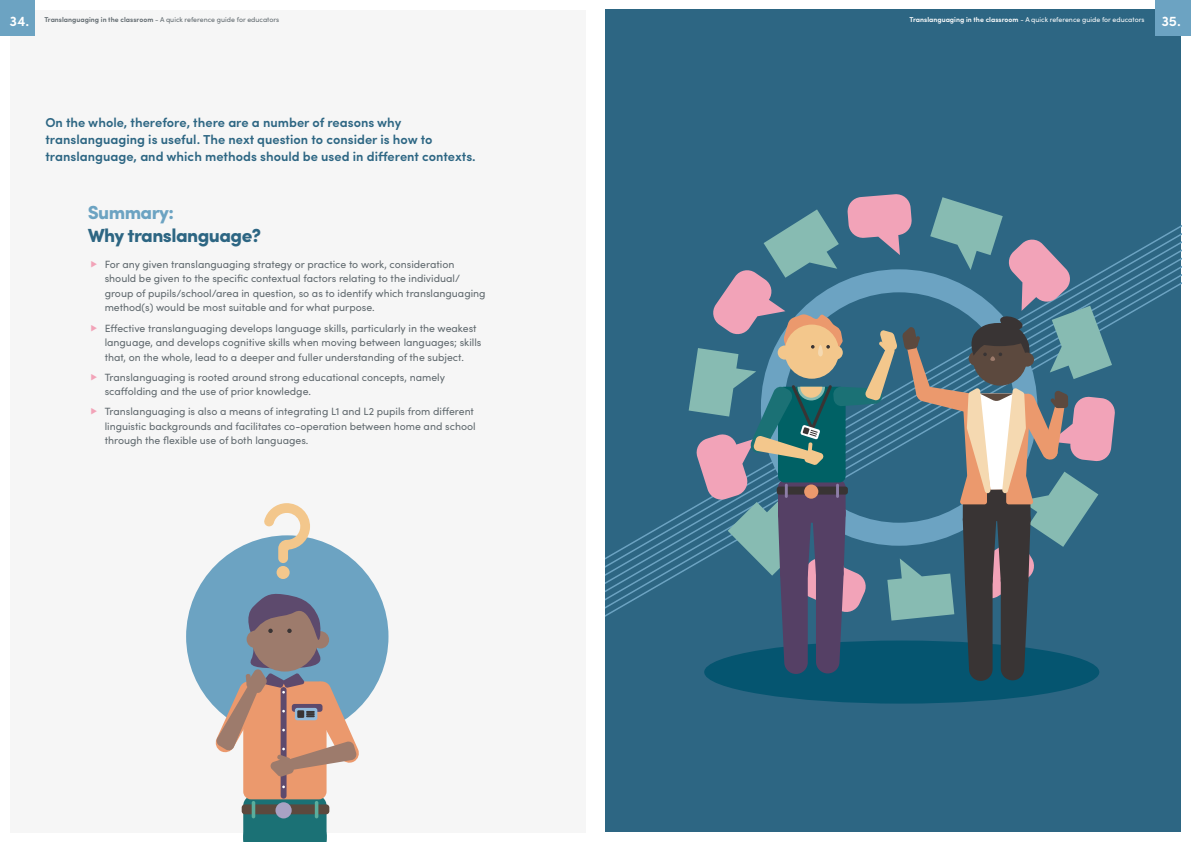
<style>
.page{position:relative;width:1191px;height:842px;background:#fff}
.page>*{position:absolute;margin:0;border:0;box-sizing:border-box;transform-origin:0 0}
.H2_SUMMARY{font:900 19px/23px "Sofia Pro";letter-spacing:-.03em;color:#2d6683}
.t1{font:600 14px "Sofia Pro";color:#fff}
._13pt_big_body{font:600 13px/17px "Sofia Pro";color:#2d6683}
.t2{font:10.5px/14.5px "Sofia Pro";color:#60696e}
.t3{font:7px "Sofia Pro";color:#60696e}
.t4{font:7px "Sofia Pro";color:#fff}
.s1{font-weight:600}
.s2{color:#6ca3c2}
.s3{color:#f2a3b8}
</style>
<div class="page">
<div style="left:10px;top:10px;width:575px;height:822px;background:#f6f6f6"></div>
<div style="left:605px;top:10px;width:576px;height:822px;background:#2d6683"></div>
<svg style="left:605px;top:225px;width:576px;height:392px"></svg>
<div style="left:1155px;top:0;width:36px;height:35px;background:#6ca3c2"></div>
<div style="left:0;top:0;width:35px;height:35px;background:#6ca3c2"></div>
<div style="left:186px;top:535px;width:202px;height:203px;background:#6ca3c2;border-radius:50%"></div>
<div style="left:276px;top:566px;width:14px;height:13px;background:#f3c78c;border-radius:50%"></div>
<svg style="left:263px;top:503px;width:47px;height:60px"></svg>
<svg style="left:243px;top:795px;width:84px;height:47px"></svg>
<div style="left:242px;top:804px;width:87px;height:10px;background:#5c493e;border-radius:3px"></div>
<hr style="left:252px;top:801px;width:3px;height:17px;background:#5bad9c;border-radius:2px">
<hr style="left:315px;top:801px;width:3px;height:17px;background:#5bad9c;border-radius:2px">
<div style="left:243px;top:681px;width:83px;height:118px;background:#eb996d;border-radius:8px"></div>
<div style="left:281px;top:687px;width:5px;height:112px;background:#5d4a6d;border-radius:3px"></div>
<div style="left:275px;top:802px;width:17px;height:16px;background:#a9a2c4;border-radius:50%"></div>
<svg style="left:214px;top:593px;width:146px;height:184px"></svg>
<div style="left:704px;top:640px;width:395px;height:64px;background:#055570;border-radius:50%"></div>
<svg style="left:688px;top:194px;width:427px;height:487px"></svg>
<h2 class="t1" style="left:10px;top:11px;width:21px">34.</h2>
<p class="t3" style="left:44px;top:14px;width:236px"><span class="s1">Translanguaging in the classroom</span> - A quick reference guide for educators</p>
<p class="t4" style="left:909px;top:14px;width:236px"><span class="s1">Translanguaging in the classroom</span> - A quick reference guide for educators</p>
<h2 class="t1" style="left:1161px;top:11px;width:21px">35.</h2>
<p class="_13pt_big_body" style="left:45px;top:113px;width:432px">On the whole, therefore, there are a number of reasons why translanguaging is useful. The next question to consider is how to translanguage, and which methods should be used in different contexts.</p>
<h2 class="H2_SUMMARY" style="left:88px;top:199px;width:175px"><span class="s2">Summary:<br></span>Why translanguage?</h2>
<p class="t2" style="left:105px;top:256px;width:382px;text-indent:-14px"><span class="s3">▶</span> For any given translanguaging strategy or practice to work, consideration should be given to the specific contextual factors relating to the individual/ group of pupils/school/area in question, so as to identify which translanguaging method(s) would be most suitable and for what purpose.</p>
<p class="t2" style="left:105px;top:320px;width:378px;text-indent:-14px"><span class="s3">▶</span> Effective translanguaging develops language skills, particularly in the weakest language, and develops cognitive skills when moving between languages; skills that, on the whole, lead to a deeper and fuller understanding of the subject.</p>
<p class="t2" style="left:105px;top:369px;width:342px;text-indent:-14px"><span class="s3">▶</span> Translanguaging is rooted around strong educational concepts, namely scaffolding and the use of prior knowledge.</p>
<p class="t2" style="left:105px;top:404px;width:372px;text-indent:-14px"><span class="s3">▶</span> Translanguaging is also a means of integrating L1 and L2 pupils from different linguistic backgrounds and facilitates co-operation between home and school through the flexible use of both languages.</p>
</div>
